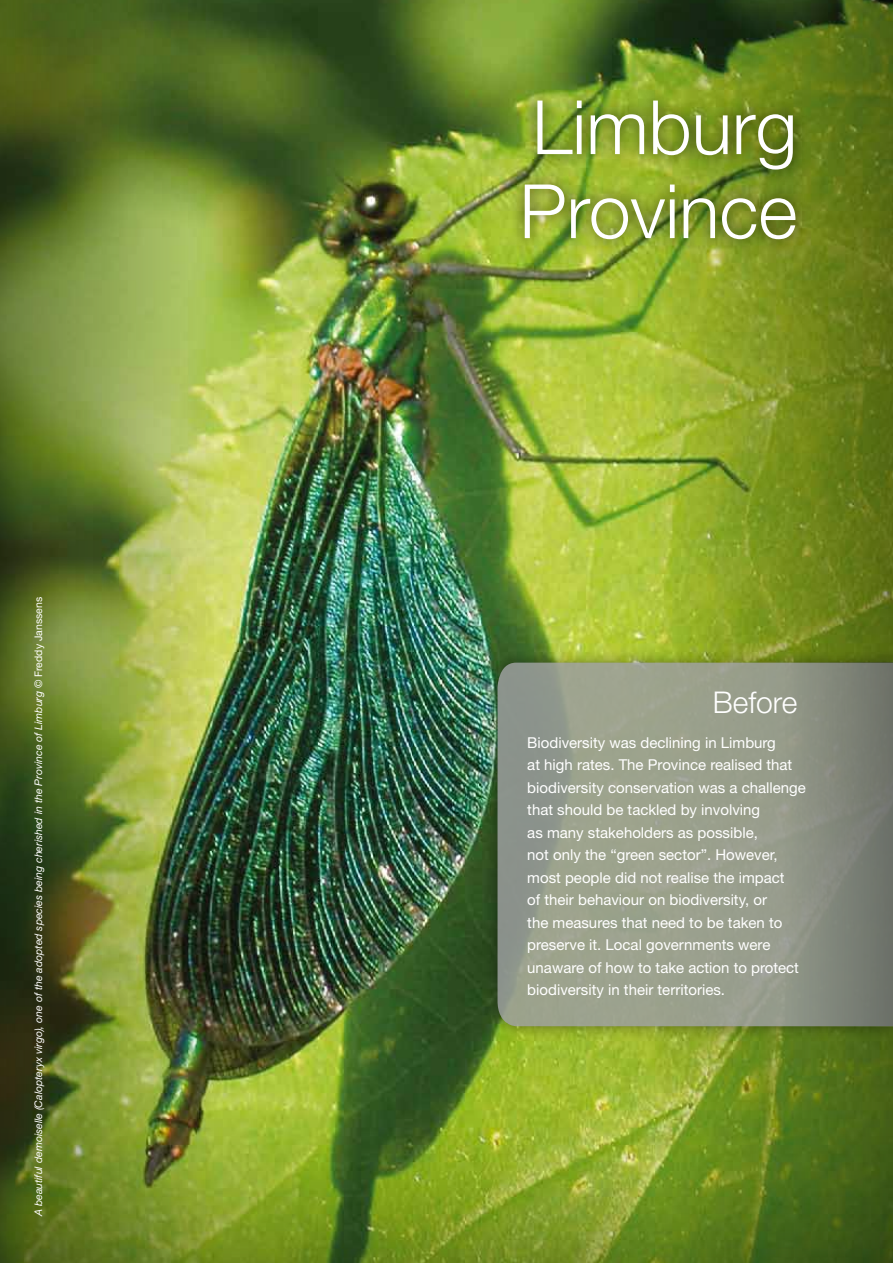
<style>
.page{position:relative;width:893px;height:1263px;background:#fff}
.page>*{position:absolute;margin:0;border:0;box-sizing:border-box;transform-origin:0 0}
.t1{font:300 75px/84px "Helvetica Neue";color:#fff}
.t2{font:300 30px "Helvetica Neue";color:#fff}
.t3{font:15px/22.5px "Helvetica Neue";color:#fff}
.t4{font:italic 10.5px "Helvetica Neue";color:#fff}
.s1{font-style:normal}
</style>
<div class="page">
<img style="left:214px;top:0;width:439px;height:1087px">
<svg style="left:653px;top:0;width:240px;height:1087px;background:#738a20"></svg>
<img style="left:0;top:0;width:214px;height:1087px">
<svg style="left:0;top:1087px;width:893px;height:176px;background:#6f8b25"></svg>
<div style="left:483px;top:648px;width:410px;height:392px;background:#000;opacity:.5"></div>
<svg style="left:497px;top:663px;width:396px;height:363px;background:#989e8c"></svg>
<div style="left:784px;top:663px;width:109px;height:362px;background:linear-gradient(to right,#969b8c,#6c7069)"></div>
<div style="left:510px;top:86px;width:299px;height:165px;background:#000;opacity:.75"></div>
<p class="t4" style="left:32px;top:1216px;width:621px;rotate:-90deg">A beautiful demoiselle (Calopteryx virgo), one of the adopted species being cherished in the Province of Limburg <span class="s1">© Freddy Janssens</span></p>
<h1 class="t1" style="left:519px;top:84px;width:279px">Limburg<br>Province</h1>
<h2 class="t2" style="left:713px;top:684px;width:86px">Before</h2>
<p class="t3" style="left:527px;top:731px;width:280px">Biodiversity was declining in Limburg<br>at high rates. The Province realised that biodiversity conservation was a challenge that should be tackled by involving<br>as many stakeholders as possible,<br>not only the “green sector”. However, most people did not realise the impact<br>of their behaviour on biodiversity, or<br>the measures that need to be taken to preserve it. Local governments were unaware of how to take action to protect biodiversity in their territories.</p>
</div>
